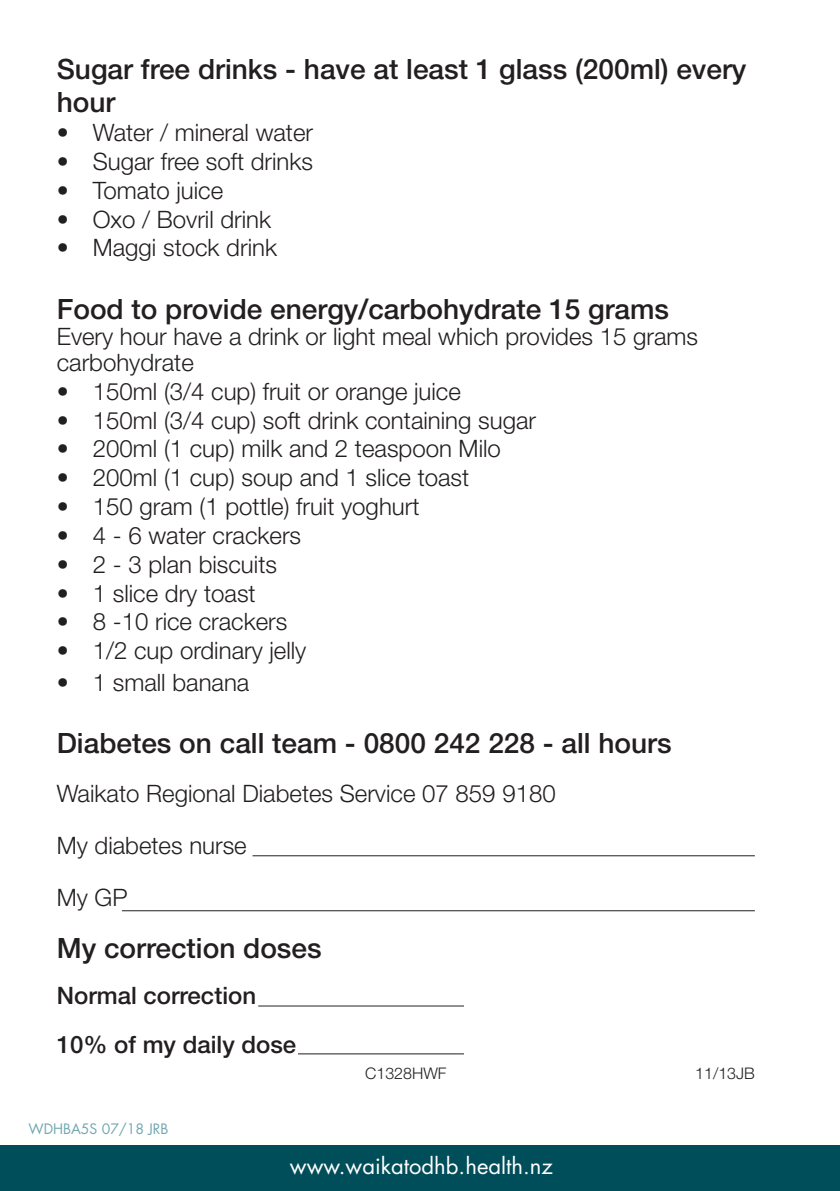
<style>
.page{position:relative;width:840px;height:1191px;background:#fff}
.page>*{position:absolute;margin:0;border:0;box-sizing:border-box;transform-origin:0 0}
.t1{font:500 28px/33.6px "Helvetica Neue";color:#231f20}
.t2{font:300 24px/26px "Helvetica Neue";color:#231f20}
.t3{font:500 24px "Helvetica Neue";color:#231f20}
.t4{font:22px "Futura";color:#fff}
.t5{font:300 16px "Helvetica Neue";color:#231f20}
.t6{font:14px "Futura";color:#71a7b1}
</style>
<div class="page">
<hr style="left:252px;top:855px;width:502px;height:1px;background:#231f20">
<hr style="left:122px;top:910px;width:632px;height:1px;background:#231f20">
<hr style="left:258px;top:1005px;width:205px;height:1px;background:#231f20">
<hr style="left:298px;top:1053px;width:165px;height:1px;background:#231f20">
<div style="left:0;top:1145px;width:839px;height:46px;background:#004e59"></div>
<p class="t1" style="left:57px;top:51px;width:690px">Sugar free drinks - have at least 1 glass (200ml) every hour</p>
<p class="t2" style="left:57px;top:119px;width:258px">• Water / mineral water</p>
<p class="t2" style="left:57px;top:148px;width:258px">• Sugar free soft drinks</p>
<p class="t2" style="left:57px;top:177px;width:168px">• Tomato juice</p>
<p class="t2" style="left:57px;top:205px;width:216px">• Oxo / Bovril drink</p>
<p class="t2" style="left:57px;top:234px;width:222px">• Maggi stock drink</p>
<p class="t1" style="left:57px;top:292px;width:613px">Food to provide energy/carbohydrate 15 grams</p>
<p class="t2" style="left:57px;top:323px;width:642px">Every hour have a drink or light meal which provides 15 grams carbohydrate</p>
<p class="t2" style="left:57px;top:377px;width:405px">• 150ml (3/4 cup) fruit or orange juice</p>
<p class="t2" style="left:57px;top:406px;width:480px">• 150ml (3/4 cup) soft drink containing sugar</p>
<p class="t2" style="left:57px;top:435px;width:445px">• 200ml (1 cup) milk and 2 teaspoon Milo</p>
<p class="t2" style="left:57px;top:464px;width:414px">• 200ml (1 cup) soup and 1 slice toast</p>
<p class="t2" style="left:57px;top:493px;width:364px">• 150 gram (1 pottle) fruit yoghurt</p>
<p class="t2" style="left:57px;top:522px;width:246px">• 4 - 6 water crackers</p>
<p class="t2" style="left:57px;top:550px;width:222px">• 2 - 3 plan biscuits</p>
<p class="t2" style="left:57px;top:579px;width:200px">• 1 slice dry toast</p>
<p class="t2" style="left:57px;top:608px;width:232px">• 8 -10 rice crackers</p>
<p class="t2" style="left:57px;top:637px;width:251px">• 1/2 cup ordinary jelly</p>
<p class="t2" style="left:57px;top:669px;width:194px">• 1 small banana</p>
<p class="t1" style="left:57px;top:726px;width:616px">Diabetes on call team - 0800 242 228 - all hours</p>
<p class="t2" style="left:57px;top:780px;width:500px">Waikato Regional Diabetes Service 07 859 9180</p>
<p class="t2" style="left:57px;top:832px;width:191px">My diabetes nurse</p>
<p class="t2" style="left:57px;top:884px;width:72px">My GP</p>
<p class="t1" style="left:57px;top:931px;width:266px">My correction doses</p>
<p class="t3" style="left:57px;top:981px;width:201px">Normal correction</p>
<p class="t3" style="left:57px;top:1030px;width:241px">10% of my daily dose</p>
<p class="t5" style="left:365px;top:1063px;width:83px">C1328HWF</p>
<p class="t5" style="left:694px;top:1063px;width:61px">11/13JB</p>
<p class="t6" style="left:28px;top:1119px;width:141px">WDHBA5S 07/18 JRB</p>
<p class="t4" style="left:290px;top:1151px;width:264px">www.waikatodhb.health.nz</p>
</div>
